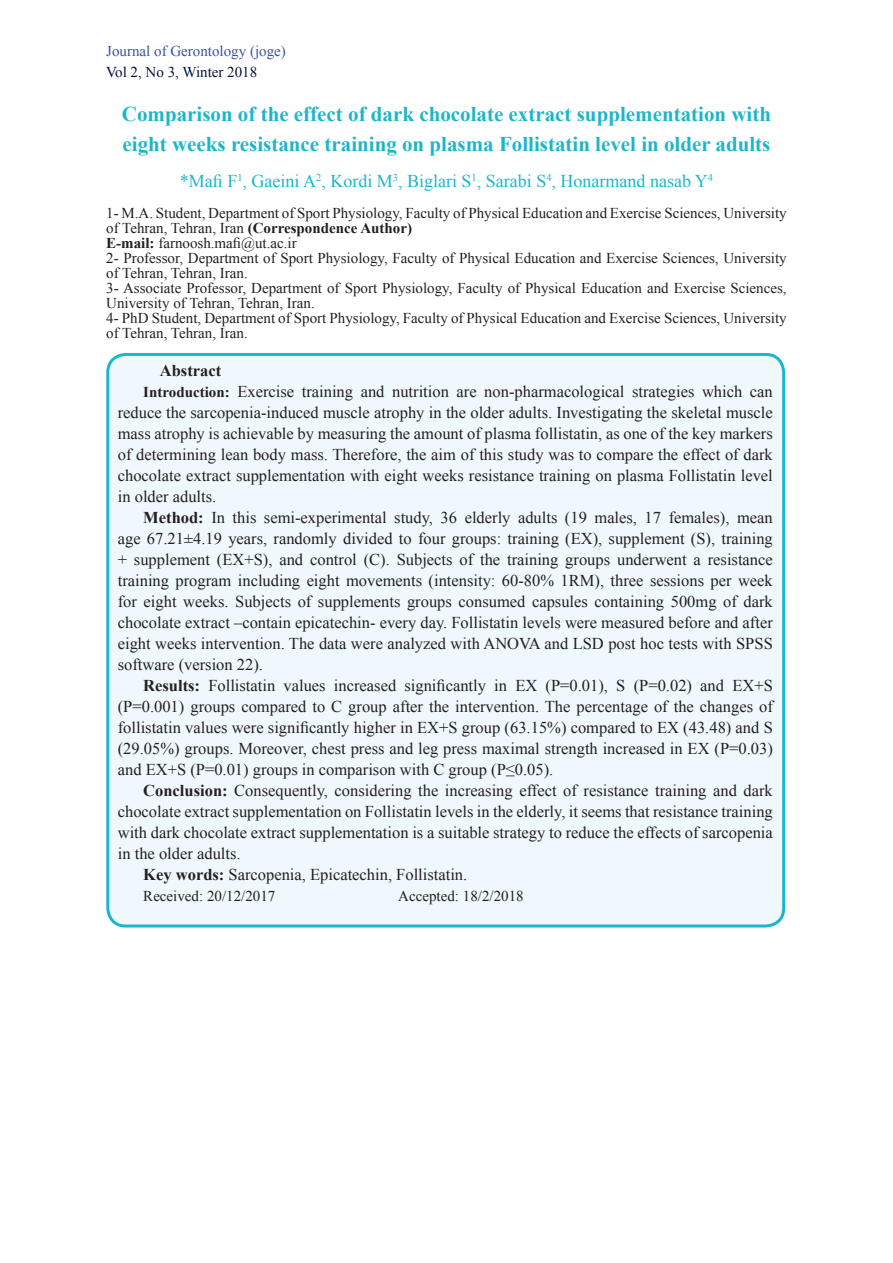
<style>
.page{position:relative;width:893px;height:1263px;background:#fff}
.page>*{position:absolute;margin:0;border:0;box-sizing:border-box;transform-origin:0 0}
.t1{font:700 21px/30px "Times New Roman";color:#1bb6cc}
.t2{font:18px "Times New Roman";color:#1bb6cc}
.t3{font:16.5px/21px "Times New Roman";color:#231f20;text-align:justify}
.t4{font:700 16.5px "Times New Roman";color:#231f20}
.t5{font:15px/15px "Times New Roman";color:#231f20}
.t6{font:15px "Times New Roman";color:#3853a3}
.t7{font:15px "Times New Roman";color:#05113f}
.t8{font:700 15px "Times New Roman";color:#231f20}
.t9{font:10.5px "Times New Roman";color:#1bb6cc}
.s1{font-size:18px}
.s2{font-weight:700}
</style>
<div class="page">
<div style="left:108px;top:354px;width:676px;height:572px;background:#eef8fd;border-radius:18px"></div>
<div style="left:106px;top:353px;width:679px;height:574px;border:3px solid #1bb6cc;border-radius:18px"></div>
<p class="t6" style="left:106px;top:41px;width:181px">Journal of Gerontology (joge(</p>
<p class="t7" style="left:106px;top:62px;width:152px">Vol 2, No 3, Winter 2018</p>
<p class="t1" style="left:122px;top:98px;width:651px">Comparison of the effect of dark chocolate extract supplementation with eight weeks resistance training on plasma Follistatin level in older adults</p>
<p class="t9" style="left:227px;top:170px;width:17px">1<span class="s1">F</span></p>
<p class="t2" style="left:180px;top:168px;width:45px">*Mafi</p>
<p class="t9" style="left:316px;top:170px;width:7px">2</p>
<p class="t9" style="left:393px;top:170px;width:7px">3</p>
<p class="t9" style="left:462px;top:170px;width:17px">1<span class="s1">S</span></p>
<p class="t9" style="left:536px;top:170px;width:17px">4<span class="s1">S</span></p>
<p class="t2" style="left:477px;top:168px;width:56px">, Sarabi</p>
<p class="t9" style="left:708px;top:170px;width:7px">4</p>
<p class="t2" style="left:552px;top:168px;width:158px">, Honarmand nasab Y</p>
<p class="t5" style="left:106px;top:205px;width:682px">1- M A. . Student, Department of Sport Physiology, Faculty of Physical Education and Exercise Sciences, University of Tehran, Tehran, Iran <span class="s2">(Correspondence Author(<br>E-mail:</span> farnoosh.mafi@ut.ac i r.<br>2- Professor, Department of Sport Physiology, Faculty of Physical Education and Exercise Sciences, University of Tehran, Tehran, Iran.<br>3- Associate Professor, Department of Sport Physiology, Faculty of Physical Education and Exercise Sciences, University of Tehran, Tehran, Iran.<br>4- PhD Student, Department of Sport Physiology, Faculty of Physical Education and Exercise Sciences, University of Tehran, Tehran, Iran.</p>
<p class="t4" style="left:160px;top:359px;width:63px">Abstract</p>
<p class="t3" style="left:750px;top:381px;width:24px">can</p>
<p class="t2" style="left:243px;top:168px;width:216px">, Gaeini A , Kordi M , Biglari</p>
<p class="t3" style="left:237px;top:381px;width:58px">Exercise</p>
<p class="t3" style="left:302px;top:381px;width:53px">training</p>
<p class="t3" style="left:361px;top:381px;width:25px">and</p>
<p class="t3" style="left:392px;top:381px;width:58px">nutrition</p>
<p class="t3" style="left:484px;top:381px;width:142px">non-pharmacological</p>
<p class="t3" style="left:632px;top:381px;width:64px">strategies</p>
<p class="t3" style="left:702px;top:381px;width:42px">which</p>
<p class="t8" style="left:143px;top:382px;width:88px">Introduction:</p>
<p class="t3" style="left:118px;top:402px;width:657px">reduce the sarcopenia-induced muscle atrophy in the older adults. Investigating the skeletal muscle</p>
<p class="t3" style="left:118px;top:423px;width:657px">mass atrophy is achievable by measuring the amount of plasma follistatin, as one of the key markers</p>
<p class="t3" style="left:118px;top:444px;width:656px">of determining lean body mass. Therefore, the aim of this study was to compare the effect of dark</p>
<p class="t3" style="left:118px;top:465px;width:657px">chocolate extract supplementation with eight weeks resistance training on plasma Follistatin level</p>
<p class="t3" style="left:118px;top:486px;width:100px">in older adults.</p>
<p class="t3" style="left:737px;top:507px;width:37px">mean</p>
<p class="t3" style="left:457px;top:381px;width:22px">are</p>
<p class="t3" style="left:233px;top:507px;width:25px">this</p>
<p class="t3" style="left:264px;top:507px;width:124px">semi-experimental</p>
<p class="t3" style="left:394px;top:507px;width:40px">study,</p>
<p class="t3" style="left:465px;top:507px;width:47px">elderly</p>
<p class="t3" style="left:518px;top:507px;width:41px">adults</p>
<p class="t3" style="left:565px;top:507px;width:23px">(19</p>
<p class="t3" style="left:594px;top:507px;width:44px">males,</p>
<p class="t3" style="left:669px;top:507px;width:62px">females ,)</p>
<p class="t3" style="left:441px;top:507px;width:18px">36</p>
<p class="t3" style="left:645px;top:507px;width:18px">17</p>
<p class="t3" style="left:211px;top:507px;width:15px">In</p>
<p class="t4" style="left:143px;top:506px;width:62px">Method:</p>
<p class="t3" style="left:118px;top:528px;width:657px">age 67.21±4.19 years, randomly divided to four groups: training (EX ,) supplement ( ,)S training</p>
<p class="t3" style="left:118px;top:549px;width:657px">+ supplement (EX , )S+ and control (C .) Subjects of the training groups underwent a resistance</p>
<p class="t3" style="left:118px;top:570px;width:656px">training program including eight movements (intensity: 60-80% 1RM ,) three sessions per week</p>
<p class="t3" style="left:118px;top:591px;width:657px">for eight weeks. Subjects of supplements groups consumed capsules containing 500mg of dark</p>
<p class="t3" style="left:118px;top:612px;width:657px">chocolate extract –contain epicatechin- every day. Follistatin levels were measured before and after</p>
<p class="t3" style="left:118px;top:633px;width:656px">eight weeks intervention. The data were analyzed with ANOVA and LSD post hoc tests with SPSS</p>
<p class="t3" style="left:118px;top:654px;width:147px">software (version 22 .(</p>
<p class="t3" style="left:732px;top:675px;width:42px">EX S+</p>
<p class="t3" style="left:208px;top:675px;width:68px">Follistatin</p>
<p class="t3" style="left:284px;top:675px;width:44px">values</p>
<p class="t3" style="left:334px;top:675px;width:64px">increased</p>
<p class="t3" style="left:404px;top:675px;width:83px">significantly</p>
<p class="t3" style="left:494px;top:675px;width:14px">in</p>
<p class="t3" style="left:546px;top:675px;width:81px">( =P 0.01 S,)</p>
<p class="t3" style="left:634px;top:675px;width:60px">( =P 0.02)</p>
<p class="t3" style="left:700px;top:675px;width:25px">and</p>
<p class="t3" style="left:515px;top:675px;width:23px">EX</p>
<p class="t4" style="left:143px;top:674px;width:58px">Results:</p>
<p class="t3" style="left:118px;top:696px;width:656px">=P( 0.001) groups compared to C group after the intervention. The percentage of the changes of follistatin values were significantly higher in EX S+ group (63.15%) compared to EX (43.48) and S (29.05%) groups. Moreover, chest press and leg press maximal strength increased in EX ( =P 0.03( and EX S+ =P( 0.01) groups in comparison with C group ≥P( 0.05 .(</p>
<p class="t3" style="left:143px;top:780px;width:631px"><span class="s2">Conclusion:</span> Consequently, considering the increasing effect of resistance training and dark</p>
<p class="t3" style="left:118px;top:801px;width:657px">chocolate extract supplementation on Follistatin levels in the elderly it, seems that resistance training</p>
<p class="t3" style="left:118px;top:822px;width:657px">with dark chocolate extract supplementation is a suitable strategy to reduce the effects of sarcopenia</p>
<p class="t3" style="left:118px;top:843px;width:124px">in the older adults.</p>
<p class="t3" style="left:143px;top:864px;width:326px"><span class="s2">Key words:</span> Sarcopenia, Epicatechin, Follistatin.</p>
<p class="t5" style="left:398px;top:888px;width:127px">Accepted: 18/2/2018</p>
<p class="t5" style="left:143px;top:888px;width:134px">Received: 20/12/2017</p>
</div>
